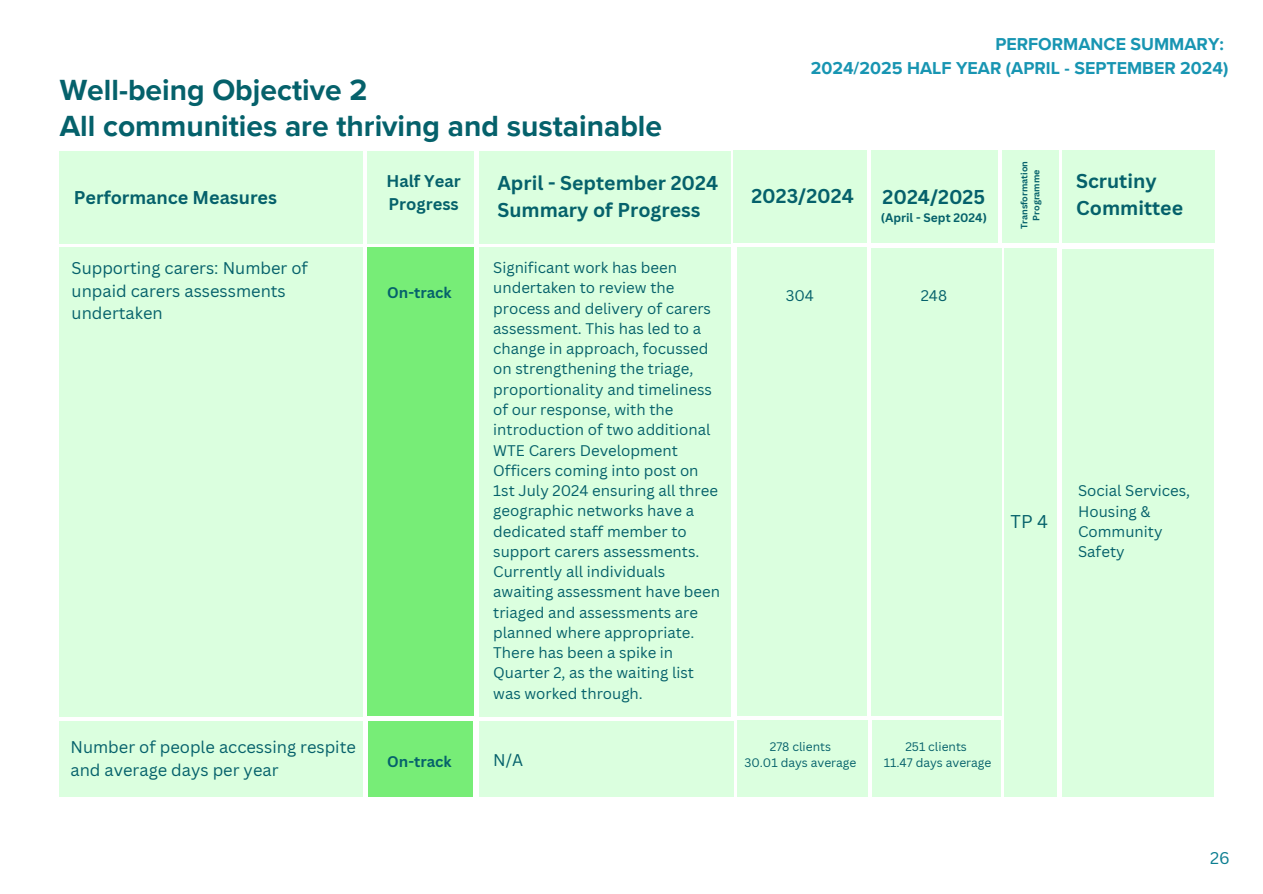
<style>
.page{position:relative;width:1263px;height:894px;background:#fff}
.page>*{position:absolute;margin:0;border:0;box-sizing:border-box;transform-origin:0 0}
.t1{font:700 30px/36px "Proxima Nova";color:#05616b}
.t2{font:700 19.5px/27px "Canva Sans";color:#05616b}
.t3{font:700 18px "Canva Sans";color:#05616b}
.t4{font:18px "Canva Sans";color:#05616b}
.t5{font:700 17.7px/24px "Proxima Nova";color:#1895b2;text-align:right}
.t6{font:16.5px/22.5px "Canva Sans";color:#05616b}
.t7{font:700 16.5px/22.5px "Canva Sans";color:#05616b}
.t8{font:16.5px "Canva Sans";color:#0c7e91}
.t9{font:15px/20.2px "Canva Sans";color:#05616b}
.t10{font:700 15px "Canva Sans";color:#05616b}
.t11{font:12px "Canva Sans";color:#05616b}
.t12{font:700 12px "Canva Sans";color:#05616b}
.t13{font:700 9px/12px "Canva Sans";color:#05616b;text-align:center}
</style>
<div class="page">
<div style="left:60px;top:151px;width:303px;height:92px;background:#dbffdf"></div>
<div style="left:367px;top:151px;width:107px;height:92px;background:#dbffdf"></div>
<div style="left:479px;top:151px;width:252px;height:92px;background:#dbffdf"></div>
<div style="left:1002px;top:150px;width:56px;height:93px;background:#dbffdf"></div>
<div style="left:1062px;top:150px;width:152px;height:93px;background:#dbffdf"></div>
<div style="left:1004px;top:247px;width:52px;height:549px;background:#dbffdf"></div>
<div style="left:733px;top:150px;width:133px;height:93px;background:#dbffdf"></div>
<div style="left:872px;top:150px;width:126px;height:93px;background:#dbffdf"></div>
<div style="left:1062px;top:249px;width:152px;height:547px;background:#dbffdf"></div>
<div style="left:60px;top:247px;width:303px;height:469px;background:#dbffdf"></div>
<div style="left:367px;top:247px;width:107px;height:469px;background:#77ed77"></div>
<div style="left:479px;top:247px;width:252px;height:469px;background:#dbffdf"></div>
<div style="left:737px;top:247px;width:129px;height:469px;background:#dbffdf"></div>
<div style="left:871px;top:248px;width:130px;height:468px;background:#dbffdf"></div>
<div style="left:60px;top:720px;width:303px;height:76px;background:#dbffdf"></div>
<div style="left:368px;top:720px;width:104px;height:76px;background:#77ed77"></div>
<div style="left:479px;top:720px;width:254px;height:76px;background:#dbffdf"></div>
<div style="left:737px;top:719px;width:130px;height:77px;background:#dbffdf"></div>
<div style="left:872px;top:719px;width:128px;height:77px;background:#dbffdf"></div>
<h1 class="t1" style="left:60px;top:72px;width:604px">Well-being Objective 2<br>All communities are thriving and sustainable</h1>
<p class="t7" style="left:386px;top:170px;width:76px">Half Year<br>Progress</p>
<h4 class="t2" style="left:497px;top:169px;width:222px">April - September 2024<br>Summary of Progress</h4>
<h2 class="t3" style="left:74px;top:185px;width:205px">Performance Measures</h2>
<h6 class="t5" style="left:811px;top:33px;width:419px">PERFORMANCE SUMMARY:<br>2024/2025 HALF YEAR (APRIL - SEPTEMBER 2024)</h6>
<h4 class="t2" style="left:751px;top:182px;width:104px">2023/2024</h4>
<p class="t2" style="left:883px;top:183px;width:104px">2024/2025</p>
<p class="t12" style="left:881px;top:209px;width:108px">(April - Sept 2024)</p>
<h4 class="t13" style="left:1018px;top:229px;width:70px;rotate:-90deg">Transformation<br>Programme</h4>
<h6 class="t2" style="left:1076px;top:167px;width:108px">Scrutiny<br>Committee</h6>
<p class="t6" style="left:72px;top:256px;width:238px">Supporting carers: Number of unpaid carers assessments undertaken</p>
<p class="t9" style="left:493px;top:257px;width:228px">Significant work has been undertaken to review the process and delivery of carers assessment. This has led to a change in approach, focussed on strengthening the triage, proportionality and timeliness of our response, with the introduction of two additional<br>WTE Carers Development<br>Officers coming into post on<br>1st July 2024 ensuring all three geographic networks have a dedicated staff member to support carers assessments.<br>Currently all individuals awaiting assessment have been triaged and assessments are planned where appropriate.<br>There has been a spike in<br>Quarter 2, as the waiting list was worked through.</p>
<p class="t10" style="left:387px;top:282px;width:66px">On-track</p>
<p class="t9" style="left:786px;top:285px;width:30px">304</p>
<h3 class="t9" style="left:921px;top:285px;width:28px">248</h3>
<p class="t11" style="left:776px;top:286px;width:53px">available</p>
<p class="t6" style="left:70px;top:735px;width:287px">Number of people accessing respite and average days per year</p>
<p class="t11" style="left:770px;top:738px;width:63px">278 clients</p>
<p class="t11" style="left:905px;top:738px;width:63px">251 clients</p>
<h5 class="t10" style="left:387px;top:750px;width:66px">On-track</h5>
<h6 class="t6" style="left:493px;top:748px;width:31px">N/A</h6>
<p class="t11" style="left:884px;top:754px;width:109px">11.47 days average</p>
<p class="t11" style="left:744px;top:754px;width:113px">30.01 days average</p>
<h4 class="t4" style="left:1010px;top:508px;width:39px">TP 4</h4>
<p class="t9" style="left:1078px;top:480px;width:114px">Social Services,<br>Housing &amp;<br>Community<br>Safety</p>
<p class="t8" style="left:1210px;top:845px;width:21px">26</p>
</div>
